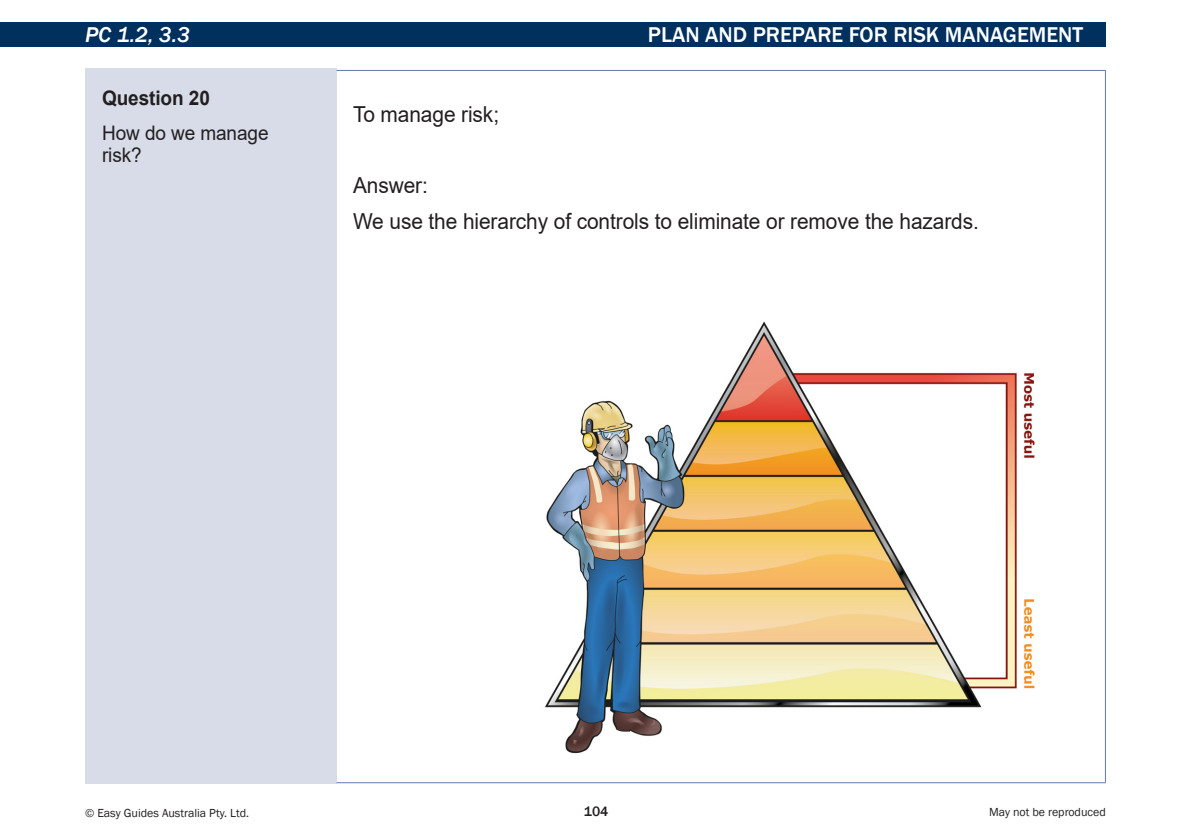
<style>
.page{position:relative;width:1191px;height:840px;background:#fff}
.page>*{position:absolute;margin:0;border:0;box-sizing:border-box;transform-origin:0 0}
.Body_text_-_bullet{font:22px "Arial";letter-spacing:-.005em;color:#231f20;scale:.95 1}
.t1{font:500 22px "Franklin Gothic";color:#fff}
.Performance_criteria{font:italic 500 22px "Franklin Gothic";color:#fff}
.Body_Copy{font:20px/22.8px "Arial";letter-spacing:-.005em;color:#231f20;scale:.95 1}
.Body_Copy-2{font:700 20px "Arial";letter-spacing:-.005em;color:#231f20;scale:.95 1}
.t2{font:500 14px "Franklin Gothic";color:#231f20}
.t3{font:12px "Franklin Gothic";color:#231f20}
</style>
<div class="page">
<div style="left:0;top:23px;width:1106px;height:24px;background:#00305e"></div>
<div style="left:85px;top:68px;width:252px;height:714px;background:#d7dce8"></div>
<hr style="left:336px;top:70px;width:770px;height:1px;background:#67799f">
<hr style="left:1105px;top:71px;width:1px;height:710px;background:#67799f">
<hr style="left:336px;top:781px;width:770px;height:1px;background:#67799f">
<img style="left:545px;top:321px;width:490px;height:433px">
<p class="Performance_criteria" style="left:85px;top:22px;width:106px">PC 1.2, 3.3</p>
<p class="Body_Copy-2" style="left:102px;top:84px;width:115px">Question 20</p>
<p class="Body_Copy" style="left:102px;top:121px;width:177px">How do we manage risk?</p>
<p class="Body_text_-_bullet" style="left:353px;top:99px;width:155px">To manage risk;</p>
<p class="t1" style="left:648px;top:21px;width:437px">PLAN AND PREPARE FOR RISK MANAGEMENT</p>
<p class="Body_text_-_bullet" style="left:353px;top:170px;width:80px">Answer:</p>
<p class="Body_text_-_bullet" style="left:353px;top:205px;width:660px">We use the hierarchy of controls to eliminate or remove the hazards.</p>
<p class="t3" style="left:85px;top:805px;width:166px">© Easy Guides Australia Pty. Ltd.</p>
<p class="t2" style="left:584px;top:802px;width:26px">104</p>
<p class="t3" style="left:989px;top:804px;width:118px">May not be reproduced</p>
</div>
